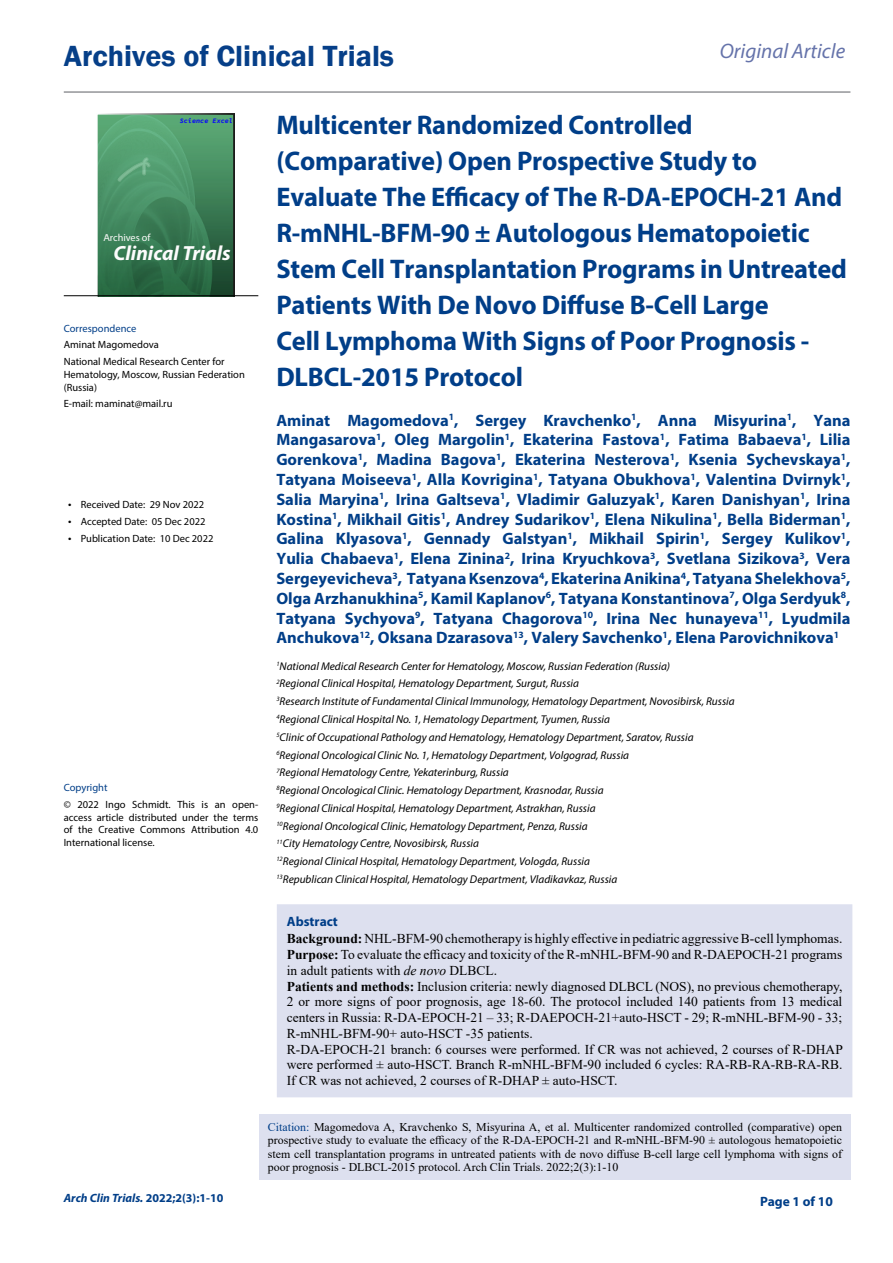
<style>
.page{position:relative;width:893px;height:1263px;background:#fff}
.page>*{position:absolute;margin:0;border:0;box-sizing:border-box;transform-origin:0 0}
.t1{font:600 30px "Franklin Gothic";color:#063f88}
.t2{font:700 27px/36px "Myriad Pro";letter-spacing:-.005em;color:#003e88}
.t3{font:italic 21px "Myriad Pro";color:#6573aa}
.t4{font:italic 700 20.55px "Myriad Pro";color:#fcfcfc}
.t5{font:700 16.5px/19.8px "Myriad Pro";color:#003e88;text-align:justify}
.t6{font:13.5px/15.8px "Times New Roman";color:#000;text-align:justify}
.t7{font:700 13.5px "Myriad Pro";color:#003e88}
.t8{font:italic 700 12px "Myriad Pro";color:#003e88}
.t9{font:11.85px/13.5px "Times New Roman";color:#000;text-align:justify}
.t10{font:italic 11.25px "Myriad Pro";color:#000}
.t11{font:10.5px/12.6px "Myriad Pro";color:#000}
.t12{font:10.5px "Myriad Pro";color:#003e88}
.t13{font:10.2px "Myriad Pro";color:#fcfafa}
.t14{font:italic 6.9px "Source Code Variable";color:#0808f9}
.s1{font-size:12px}
.s2{font-weight:700}
.s3{font-style:italic}
.s4{color:#003e88}
.s5{font-style:normal}
</style>
<div class="page">
<div style="left:259px;top:1114px;width:591px;height:65px;background:#dde0ef"></div>
<svg style="left:97px;top:114px;width:137px;height:181px;background:#43875e"></svg>
<hr style="left:64px;top:295px;width:194px;height:1px;background:#000">
<hr style="left:64px;top:91px;width:786px;height:2px;background:#939598">
<div style="left:278px;top:905px;width:574px;height:191px;background:#dde0ef"></div>
<div style="left:277px;top:904px;width:575px;height:193px;border:2px solid #dde0ef"></div>
<h1 class="t1" style="left:64px;top:37px;width:332px">Archives of Clinical Trials</h1>
<h3 class="t3" style="left:720px;top:38px;width:127px">Original Article</h3>
<p class="t14" style="left:180px;top:115px;width:55px">Science Excel</p>
<p class="t2" style="left:276px;top:106px;width:572px">Multicenter Randomized Controlled (Comparative) Open Prospective Study to Evaluate The Efficacy of The R-DA-EPOCH-21 And R-mNHL-BFM-90 ± Autologous Hematopoietic Stem Cell Transplantation Programs in Untreated Patients With De Novo Diffuse B-Cell Large<br>Cell Lymphoma With Signs of Poor Prognosis - DLBCL-2015 Protocol</p>
<p class="t5" style="left:276px;top:410px;width:576px">Aminat Magomedova<sup>1</sup>, Sergey Kravchenko<sup>1</sup>, Anna Misyurina<sup>1</sup>, Yana Mangasarova<sup>1</sup>, Oleg Margolin<sup>1</sup>, Ekaterina Fastova<sup>1</sup>, Fatima Babaeva<sup>1</sup>, Lilia Gorenkova<sup>1</sup>, Madina Bagova<sup>1</sup>, Ekaterina Nesterova<sup>1</sup>, Ksenia Sychevskaya<sup>1</sup>, Tatyana Moiseeva<sup>1</sup>, Alla Kovrigina<sup>1</sup>, Tatyana Obukhova<sup>1</sup>, Valentina Dvirnyk<sup>1</sup>, Salia Maryina<sup>1</sup>, Irina Galtseva<sup>1</sup>, Vladimir Galuzyak<sup>1</sup>, Karen Danishyan<sup>1</sup>, Irina Kostina<sup>1</sup>, Mikhail Gitis<sup>1</sup>, Andrey Sudarikov<sup>1</sup>, Elena Nikulina<sup>1</sup>, Bella Biderman<sup>1</sup>, Galina Klyasova<sup>1</sup>, Gennady Galstyan<sup>1</sup>, Mikhail Spirin<sup>1</sup>, Sergey Kulikov<sup>1</sup>, Yulia Chabaeva<sup>1</sup>, Elena Zinina<sup>2</sup>, Irina Kryuchkova<sup>3</sup>, Svetlana Sizikova<sup>3</sup>, Vera Sergeyevicheva<sup>3</sup>, Tatyana Ksenzova<sup>4</sup>, Ekaterina Anikina<sup>4</sup>, Tatyana Shelekhova<sup>5</sup>, Olga Arzhanukhina<sup>5</sup>, Kamil Kaplanov<sup>6</sup>, Tatyana Konstantinova<sup>7</sup>, Olga Serdyuk<sup>8</sup>, Tatyana Sychyova<sup>9</sup>, Tatyana Chagorova<sup>10</sup>, Irina Nec hunayeva<sup>11</sup>, Lyudmila Anchukova<sup>12</sup>, Oksana Dzarasova<sup>13</sup>, Valery Savchenko<sup>1</sup>, Elena Parovichnikova<sup>1</sup></p>
<p class="t10" style="left:276px;top:659px;width:395px"><sup>1</sup>National Medical Research Center for Hematology, Moscow, Russian Federation (Russia)</p>
<p class="t10" style="left:276px;top:677px;width:304px"><sup>2</sup>Regional Clinical Hospital, Hematology Department, Surgut, Russia</p>
<p class="t10" style="left:276px;top:694px;width:460px"><sup>3</sup>Research Institute of Fundamental Clinical Immunology, Hematology Department, Novosibirsk, Russia</p>
<p class="t10" style="left:276px;top:712px;width:335px"><sup>4</sup>Regional Clinical Hospital No. 1, Hematology Department, Tyumen, Russia</p>
<p class="t10" style="left:276px;top:730px;width:419px"><sup>5</sup>Clinic of Occupational Pathology and Hematology, Hematology Department, Saratov, Russia</p>
<p class="t10" style="left:276px;top:748px;width:354px"><sup>6</sup>Regional Oncological Clinic No. 1, Hematology Department, Volgograd, Russia</p>
<p class="t10" style="left:276px;top:765px;width:234px"><sup>7</sup>Regional Hematology Centre, Yekaterinburg, Russia</p>
<p class="t10" style="left:276px;top:783px;width:329px"><sup>8</sup>Regional Oncological Clinic. Hematology Department, Krasnodar, Russia</p>
<p class="t10" style="left:276px;top:801px;width:321px"><sup>9</sup>Regional Clinical Hospital, Hematology Department, Astrakhan, Russia</p>
<p class="t10" style="left:276px;top:819px;width:313px"><sup>10</sup>Regional Oncological Clinic, Hematology Department, Penza, Russia</p>
<p class="t10" style="left:276px;top:836px;width:204px"><sup>11</sup>City Hematology Centre, Novosibirsk, Russia</p>
<p class="t10" style="left:276px;top:854px;width:315px"><sup>12</sup>Regional Clinical Hospital, Hematology Department, Vologda, Russia</p>
<p class="t10" style="left:276px;top:872px;width:342px"><sup>13</sup>Republican Clinical Hospital, Hematology Department, Vladikavkaz, Russia</p>
<p class="t13" style="left:104px;top:231px;width:49px">Archives of</p>
<h3 class="t4" style="left:114px;top:240px;width:119px">Clinical Trials</h3>
<p class="t12" style="left:64px;top:322px;width:74px">Correspondence</p>
<p class="t11" style="left:64px;top:338px;width:97px">Aminat Magomedova</p>
<p class="t11" style="left:64px;top:355px;width:183px">National Medical Research Center for<br>Hematology, Moscow, Russian Federation (Russia)</p>
<p class="t11" style="left:64px;top:397px;width:110px">E-mail: maminat@mail.ru</p>
<p class="t11" style="left:68px;top:498px;width:138px"><span class="s1">•</span> Received Date: 29 Nov 2022</p>
<p class="t11" style="left:68px;top:515px;width:139px"><span class="s1">•</span> Accepted Date: 05 Dec 2022</p>
<p class="t11" style="left:68px;top:532px;width:147px"><span class="s1">•</span> Publication Date: 10 Dec 2022</p>
<p class="t12" style="left:64px;top:781px;width:45px">Copyright</p>
<p class="t11" style="left:64px;top:798px;width:196px;text-align:justify">© 2022 Ingo Schmidt. This is an open&shy;access article distributed under the terms of the Creative Commons Attribution 4.0<br>International license.</p>
<p class="t7" style="left:287px;top:912px;width:53px">Abstract</p>
<p class="t6" style="left:287px;top:930px;width:557px"><span class="s2">Background:</span> NHL-BFM-90 chemotherapy is highly effective in pediatric aggressive B-cell lymphomas.</p>
<p class="t6" style="left:287px;top:946px;width:557px"><span class="s2">Purpose:</span> To evaluate the efficacy and toxicity of the R-mNHL-BFM-90 and R-DAEPOCH-21 programs in adult patients with <span class="s3">de novo</span> DLBCL.</p>
<p class="t6" style="left:287px;top:978px;width:557px"><span class="s2">Patients and methods:</span> Inclusion criteria: newly diagnosed DLBCL (NOS), no previous chemotherapy, 2 or more signs of poor prognosis, age 18-60. The protocol included 140 patients from 13 medical centers in Russia: R-DA-EPOCH-21 – 33; R-DAEPOCH-21+auto-HSCT - 29; R-mNHL-BFM-90 - 33; R-mNHL-BFM-90+ auto-HSCT -35 patients.</p>
<p class="t6" style="left:287px;top:1041px;width:558px">R-DA-EPOCH-21 branch: 6 courses were performed. If CR was not achieved, 2 courses of R-DHAP were performed ± auto-HSCT. Branch R-mNHL-BFM-90 included 6 cycles: RA-RB-RA-RB-RA-RB.<br>If CR was not achieved, 2 courses of R-DHAP ± auto-HSCT.</p>
<p class="t9" style="left:268px;top:1119px;width:576px"><span class="s4">Citation:</span> Magomedova A, Kravchenko S, Misyurina A, et al. Multicenter randomized controlled (comparative) open prospective study to evaluate the efficacy of the R-DA-EPOCH-21 and R-mNHL-BFM-90 ± autologous hematopoietic stem cell transplantation programs in untreated patients with de novo diffuse B-cell large cell lymphoma with signs of poor prognosis - DLBCL-2015 protocol. Arch Clin Trials. 2022;2(3):1-10</p>
<p class="t8" style="left:64px;top:1190px;width:161px">Arch Clin Trials. <span class="s5">2022;2(3):1-10</span></p>
<p class="t7" style="left:760px;top:1192px;width:74px">Page 1 of 10</p>
</div>
